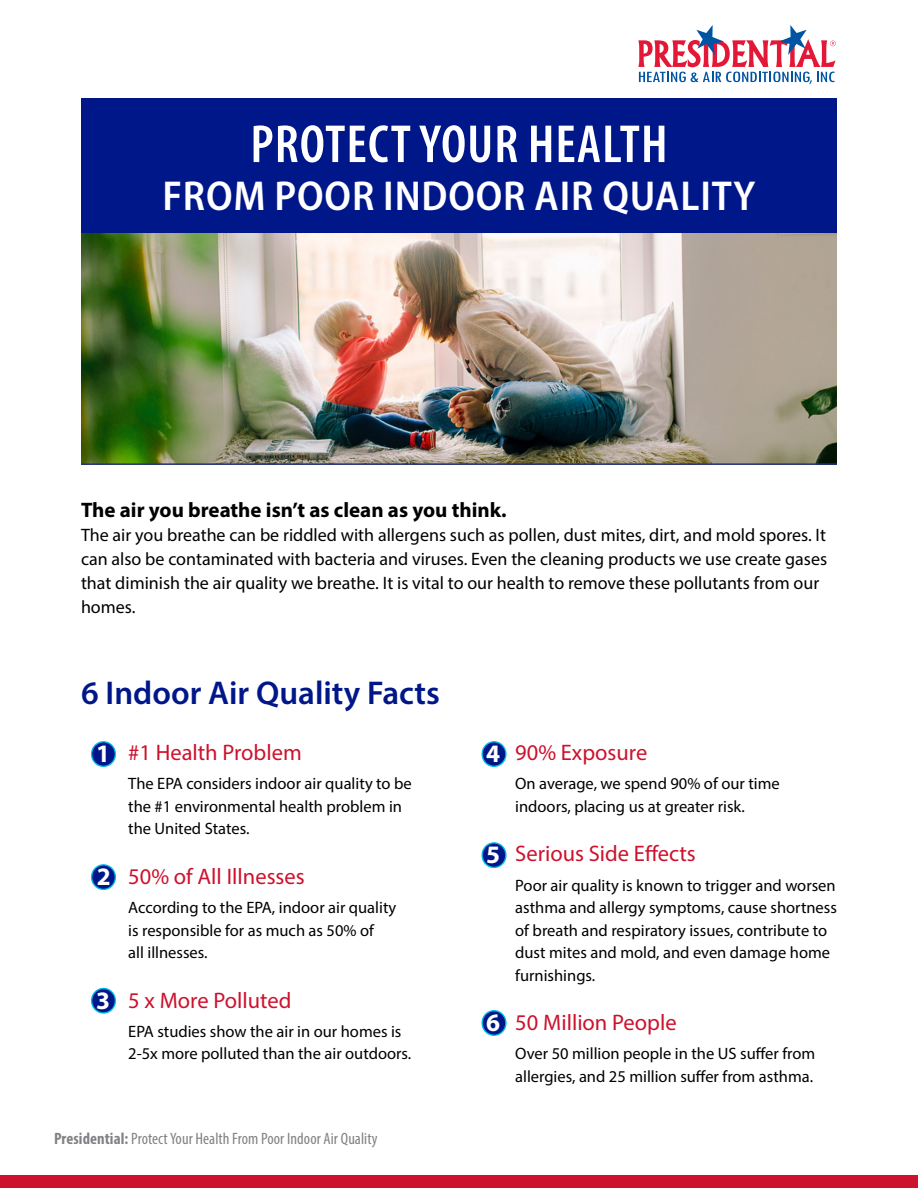
<style>
.page{position:relative;width:918px;height:1188px;background:#fff}
.page>*{position:absolute;margin:0;border:0;box-sizing:border-box;transform-origin:0 0}
.t1{font:600 condensed 54px "Myriad Pro";letter-spacing:.02em;color:#fff}
.t2{font:600 semi-condensed 42px "Myriad Pro";letter-spacing:.02em;color:#fff}
.t3{font:600 33px "Myriad Pro";color:#001789}
.t4{font:700 25.2px "Myriad Pro";color:#fff}
.t5{font:22.5px "Myriad Pro";color:#cd122d}
.t6{font:700 21px "Myriad Pro";color:#000}
.t7{font:18px/24px "Myriad Pro";color:#000}
.t8{font:16.5px/22.5px "Myriad Pro";color:#000}
.t9{font:condensed 16.5px "Myriad Pro";letter-spacing:.005em;color:#808285}
.s1{font-weight:700}
</style>
<div class="page">
<img style="left:81px;top:232px;width:756px;height:231px">
<div style="left:0;top:1175px;width:918px;height:13px;background:#cd122d"></div>
<svg style="left:638px;top:25px;width:198px;height:59px"></svg>
<div style="left:92px;top:742px;width:23px;height:24px;background:#001789;border-radius:50%"></div>
<div style="left:91px;top:741px;width:25px;height:26px;border:1px solid #00bbe5;border-radius:50%"></div>
<div style="left:92px;top:988px;width:23px;height:25px;background:#001789;border-radius:50%"></div>
<div style="left:91px;top:988px;width:25px;height:26px;border:1px solid #00bbe5;border-radius:50%"></div>
<div style="left:92px;top:865px;width:23px;height:24px;background:#001789;border-radius:50%"></div>
<div style="left:91px;top:864px;width:25px;height:26px;border:1px solid #00bbe5;border-radius:50%"></div>
<div style="left:482px;top:742px;width:24px;height:24px;background:#001789;border-radius:50%"></div>
<div style="left:481px;top:741px;width:26px;height:26px;border:1px solid #00bbe5;border-radius:50%"></div>
<div style="left:482px;top:843px;width:24px;height:24px;background:#001789;border-radius:50%"></div>
<div style="left:481px;top:842px;width:26px;height:26px;border:1px solid #00bbe5;border-radius:50%"></div>
<div style="left:482px;top:1011px;width:24px;height:24px;background:#001789;border-radius:50%"></div>
<div style="left:481px;top:1010px;width:26px;height:26px;border:1px solid #00bbe5;border-radius:50%"></div>
<div style="left:81px;top:98px;width:756px;height:134px;background:#001789"></div>
<hr style="left:81px;top:463px;width:756px;height:2px;background:#26337b">
<h1 class="t1" style="left:250px;top:115px;width:419px">PROTECT YOUR HEALTH</h1>
<h2 class="t2" style="left:162px;top:170px;width:595px">FROM POOR INDOOR AIR QUALITY</h2>
<p class="t6" style="left:81px;top:496px;width:427px">The air you breathe isn’t as clean as you think.</p>
<p class="t7" style="left:81px;top:523px;width:748px">The air you breathe can be riddled with allergens such as pollen, dust mites, dirt, and mold spores. It can also be contaminated with bacteria and viruses. Even the cleaning products we use create gases that diminish the air quality we breathe. It is vital to our health to remove these pollutants from our homes.</p>
<h3 class="t3" style="left:81px;top:672px;width:360px">6 Indoor Air Quality Facts</h3>
<h3 class="t5" style="left:128px;top:739px;width:175px">#1 Health Problem</h3>
<p class="t8" style="left:128px;top:772px;width:285px">The EPA considers indoor air quality to be the #1 environmental health problem in the United States.</p>
<h3 class="t5" style="left:128px;top:862px;width:178px">50% of All Illnesses</h3>
<p class="t8" style="left:128px;top:896px;width:270px">According to the EPA, indoor air quality is responsible for as much as 50% of<br>all illnesses.</p>
<h3 class="t5" style="left:128px;top:986px;width:165px">5 x More Polluted</h3>
<p class="t8" style="left:128px;top:1020px;width:285px">EPA studies show the air in our homes is<br>2-5x more polluted than the air outdoors.</p>
<h3 class="t4" style="left:96px;top:737px;width:15px">1</h3>
<h3 class="t4" style="left:97px;top:860px;width:15px">2</h3>
<h3 class="t4" style="left:96px;top:984px;width:15px">3</h3>
<p class="t9" style="left:54px;top:1129px;width:325px"><span class="s1">Presidential:</span> Protect Your Health From Poor Indoor Air Quality</p>
<h3 class="t4" style="left:486px;top:737px;width:15px">4</h3>
<h3 class="t4" style="left:486px;top:838px;width:15px">5</h3>
<h3 class="t4" style="left:486px;top:1006px;width:15px">6</h3>
<h3 class="t5" style="left:515px;top:739px;width:134px">90% Exposure</h3>
<p class="t8" style="left:515px;top:772px;width:266px">On average, we spend 90% of our time indoors, placing us at greater risk.</p>
<h3 class="t5" style="left:515px;top:840px;width:182px">Serious Side Effects</h3>
<p class="t8" style="left:515px;top:874px;width:323px">Poor air quality is known to trigger and worsen asthma and allergy symptoms, cause shortness of breath and respiratory issues, contribute to dust mites and mold, and even damage home furnishings.</p>
<h3 class="t5" style="left:515px;top:1009px;width:163px">50 Million People</h3>
<p class="t8" style="left:515px;top:1042px;width:301px">Over 50 million people in the US suffer from allergies, and 25 million suffer from asthma.</p>
</div>
